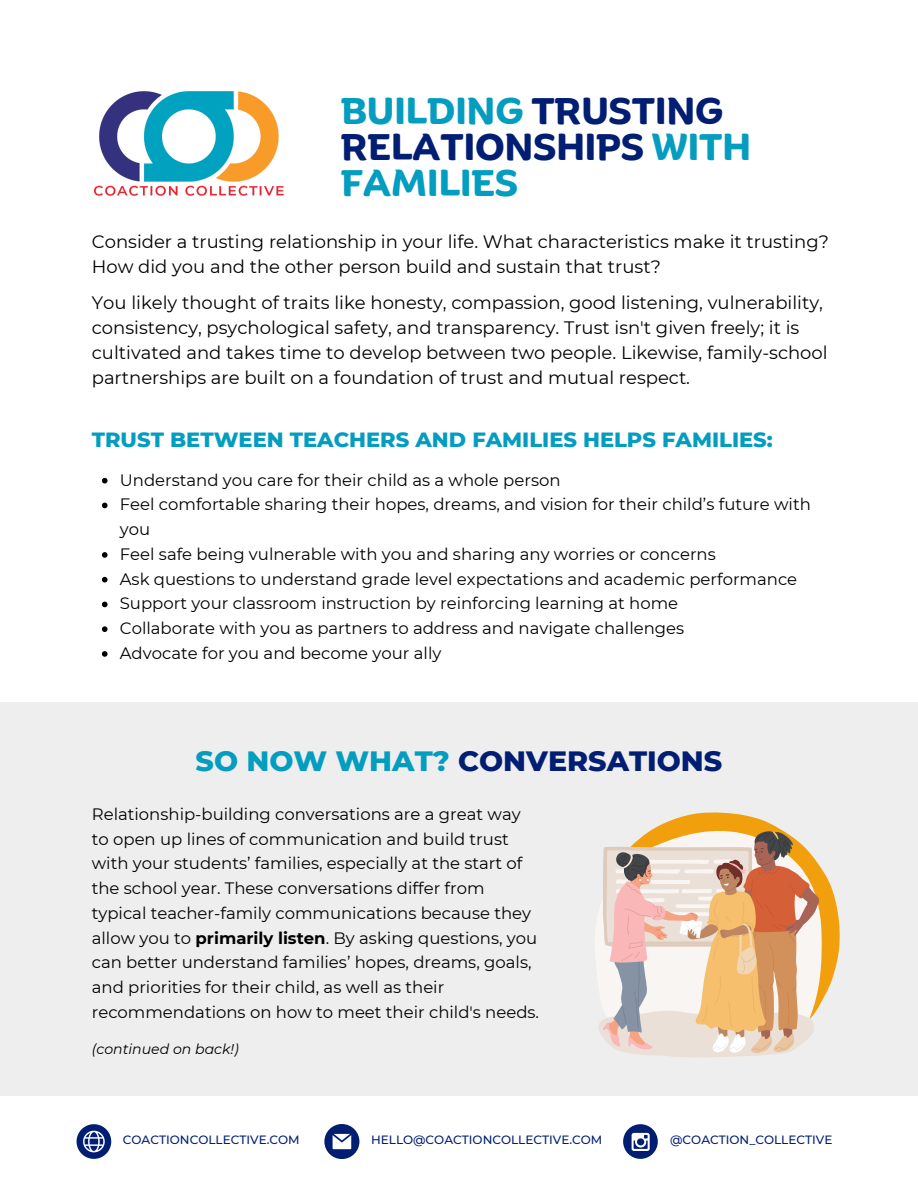
<style>
.page{position:relative;width:918px;height:1188px;background:#fff}
.page>*{position:absolute;margin:0;border:0;box-sizing:border-box;transform-origin:0 0}
.t1{font:700 36px/36px "Binate Display";color:#011e73}
.t2{font:800 28.5px "Montserrat";color:#011e73}
.t3{font:800 21px "Montserrat";color:#049dc0}
.t4{font:18px/24.8px "Montserrat";color:#000}
.t5{font:16.5px/24.8px "Montserrat";color:#000}
.t6{font:italic 14.1px "Montserrat";color:#000}
.t7{font:500 12px "Montserrat";color:#011e73}
.s1{color:#049dc0}
.s2{font-weight:700}
</style>
<div class="page">
<img style="left:94px;top:92px;width:190px;height:104px">
<div style="left:0;top:703px;width:918px;height:393px;background:#eee"></div>
<svg style="left:102px;top:478px;width:6px;height:5px"></svg>
<svg style="left:102px;top:503px;width:6px;height:5px"></svg>
<svg style="left:102px;top:552px;width:6px;height:6px"></svg>
<svg style="left:102px;top:577px;width:6px;height:5px"></svg>
<svg style="left:102px;top:602px;width:6px;height:5px"></svg>
<svg style="left:102px;top:626px;width:6px;height:6px"></svg>
<svg style="left:102px;top:651px;width:6px;height:6px"></svg>
<svg style="left:656px;top:812px;width:184px;height:189px"></svg>
<svg style="left:595px;top:827px;width:227px;height:177px"></svg>
<svg style="left:597px;top:831px;width:223px;height:227px"></svg>
<svg style="left:324px;top:1124px;width:35px;height:35px"></svg>
<svg style="left:77px;top:1124px;width:34px;height:35px"></svg>
<div style="left:623px;top:1124px;width:35px;height:35px;background:#011e73;border-radius:50%"></div>
<svg style="left:632px;top:1133px;width:18px;height:18px"></svg>
<p class="t1" style="left:341px;top:88px;width:411px"><span class="s1">BUILDING</span> TRUSTING<br>RELATIONSHIPS <span class="s1">WITH<br>FAMILIES</span></p>
<h4 class="t4" style="left:92px;top:229px;width:739px">Consider a trusting relationship in your life. What characteristics make it trusting?<br>How did you and the other person build and sustain that trust?</h4>
<h4 class="t4" style="left:92px;top:291px;width:737px">You likely thought of traits like honesty, compassion, good listening, vulnerability, consistency, psychological safety, and transparency. Trust isn't given freely; it is cultivated and takes time to develop between two people. Likewise, family-school partnerships are built on a foundation of trust and mutual respect.</h4>
<p class="t3" style="left:92px;top:426px;width:682px">TRUST BETWEEN TEACHERS AND FAMILIES HELPS FAMILIES:</p>
<p class="t5" style="left:120px;top:467px;width:442px">Understand you care for their child as a whole person</p>
<p class="t5" style="left:120px;top:492px;width:693px">Feel comfortable sharing their hopes, dreams, and vision for their child’s future with you</p>
<p class="t5" style="left:120px;top:542px;width:598px">Feel safe being vulnerable with you and sharing any worries or concerns</p>
<p class="t5" style="left:120px;top:566px;width:679px">Ask questions to understand grade level expectations and academic performance</p>
<p class="t5" style="left:120px;top:591px;width:560px">Support your classroom instruction by reinforcing learning at home</p>
<p class="t5" style="left:120px;top:616px;width:566px">Collaborate with you as partners to address and navigate challenges</p>
<p class="t5" style="left:120px;top:641px;width:323px">Advocate for you and become your ally</p>
<p class="t2" style="left:196px;top:744px;width:528px"><span class="s1">SO NOW WHAT?</span> CONVERSATIONS</p>
<p class="t5" style="left:92px;top:802px;width:449px">Relationship-building conversations are a great way to open up lines of communication and build trust with your students’ families, especially at the start of the school year. These conversations differ from typical teacher-family communications because they allow you to <span class="s2">primarily listen</span>. By asking questions, you can better understand families’ hopes, dreams, goals, and priorities for their child, as well as their recommendations on how to meet their child's needs.</p>
<h5 class="t6" style="left:92px;top:1040px;width:149px">(continued on back!)</h5>
<p class="t7" style="left:123px;top:1132px;width:178px">COACTIONCOLLECTIVE.COM</p>
<p class="t7" style="left:371px;top:1132px;width:233px">HELLO@COACTIONCOLLECTIVE.COM</p>
<p class="t7" style="left:670px;top:1132px;width:164px">@COACTION_COLLECTIVE</p>
</div>
